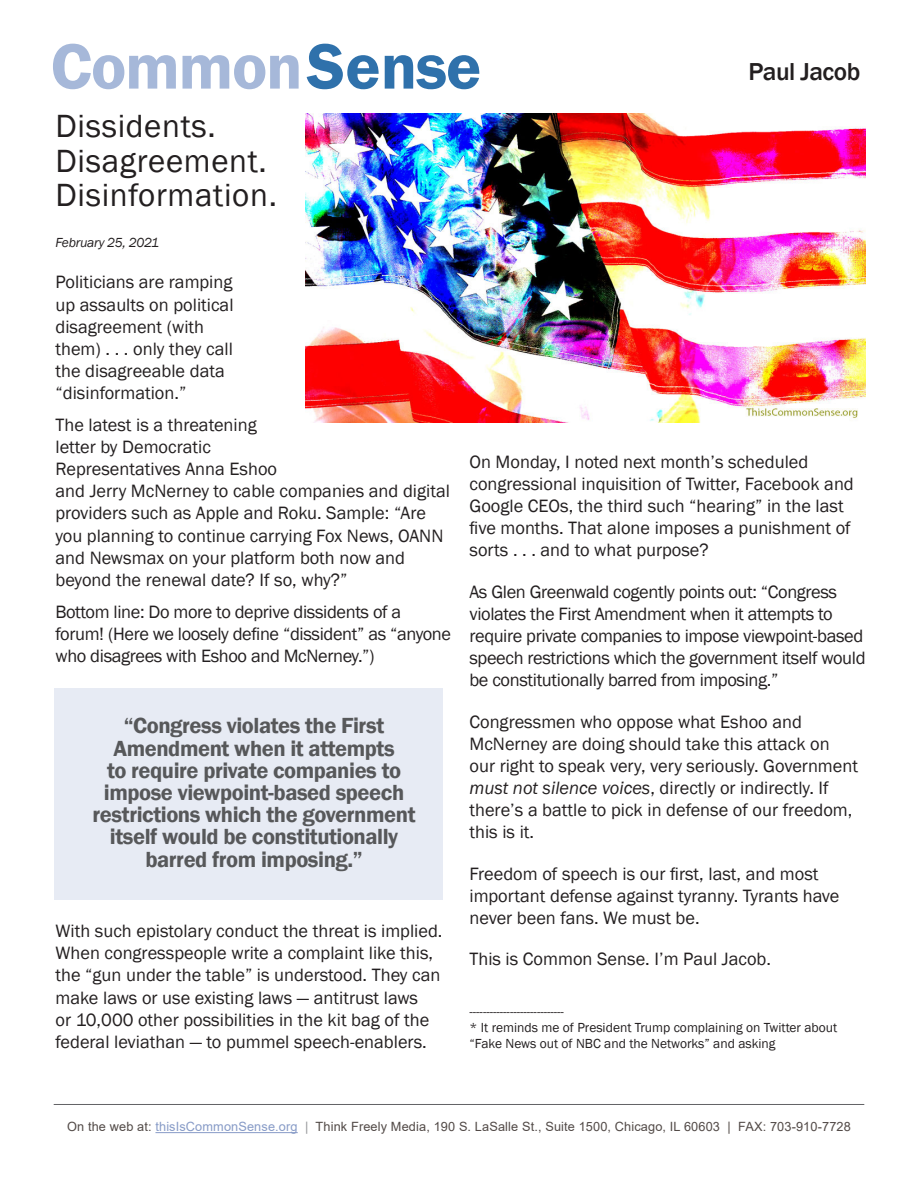
<style>
.page{position:relative;width:918px;height:1188px;background:#fff}
.page>*{position:absolute;margin:0;border:0;box-sizing:border-box;transform-origin:0 0}
.t1{font:600 66.45px "Franklin Gothic";letter-spacing:-.02em;color:#a6b8d9}
.t2{font:33px/34.5px "Franklin Gothic";letter-spacing:.02em;color:#231f20}
.t3{font:500 25.2px "Franklin Gothic";letter-spacing:-.02em;color:#231f20}
.t4{font:600 22.5px/22.2px "Franklin Gothic";letter-spacing:-.02em;color:#57585a;text-align:center}
.t5{font:18.3px/22px "Franklin Gothic";color:#231f20}
.t6{font:18.3px/22px "Franklin Gothic";letter-spacing:-.02em;color:#231f20}
.t7{font:13.5px/16.2px "Franklin Gothic";color:#231f20}
.t8{font:italic 13.5px "Franklin Gothic";letter-spacing:-.02em;color:#231f20}
.t9{font:12.75px "Arial";letter-spacing:.01em;color:#524a47}
.s1{color:#2f71ab}
.s2{font-style:italic}
.s3{color:#879bc7}
.s4{color:#939598}
</style>
<div class="page">
<hr style="left:155px;top:1132px;width:143px;height:1px;background:#879bc7">
<img style="left:305px;top:114px;width:561px;height:308px">
<hr style="left:54px;top:1104px;width:810px;height:1px;background:#636366">
<div style="left:54px;top:688px;width:388px;height:212px;background:#e7ebf4"></div>
<p class="t1" style="left:51px;top:25px;width:432px">Common<span class="s1">Sense</span></p>
<p class="t3" style="left:748px;top:56px;width:113px">Paul Jacob</p>
<p class="t2" style="left:56px;top:110px;width:223px">Dissidents.<br>Disagreement.<br>Disinformation.</p>
<p class="t8" style="left:56px;top:234px;width:105px">February 25, 2021</p>
<p class="t5" style="left:56px;top:272px;width:180px">Politicians are ramping up assaults on political disagreement (with them) . . . only they call the disagreeable data “disinformation.”</p>
<p class="t5" style="left:56px;top:415px;width:396px">The latest is a threatening<br>letter by Democratic<br>Representatives Anna Eshoo<br>and Jerry McNerney to cable companies and digital providers such as Apple and Roku. Sample: “Are you planning to continue carrying Fox News, OANN and Newsmax on your platform both now and beyond the renewal date? If so, why?”</p>
<p class="t6" style="left:56px;top:601px;width:397px">Bottom line: Do more to deprive dissidents of a forum! (Here we loosely define “dissident” as “anyone who disagrees with Eshoo and McNerney.”)</p>
<p class="t4" style="left:93px;top:715px;width:324px">“Congress violates the First<br>Amendment when it attempts<br>to require private companies to impose viewpoint-based speech restrictions which the government itself would be constitutionally barred from imposing.”</p>
<p class="t5" style="left:56px;top:921px;width:389px">With such epistolary conduct the threat is implied.<br>When congresspeople write a complaint like this, the “gun under the table” is understood. They can make laws or use existing laws — antitrust laws<br>or 10,000 other possibilities in the kit bag of the federal leviathan — to pummel speech-enablers.</p>
<p class="t5" style="left:470px;top:452px;width:386px">On Monday, I noted next month’s scheduled congressional inquisition of Twitter, Facebook and Google CEOs, the third such “hearing” in the last five months. That alone imposes a punishment of sorts . . . and to what purpose?</p>
<p class="t6" style="left:470px;top:581px;width:398px">As Glen Greenwald cogently points out: “Congress violates the First Amendment when it attempts to require private companies to impose viewpoint-based speech restrictions which the government itself would be constitutionally barred from imposing.”</p>
<p class="t5" style="left:470px;top:711px;width:390px">Congressmen who oppose what Eshoo and McNerney are doing should take this attack on our right to speak very, very seriously. Government <span class="s2">must not silence voices</span>, directly or indirectly. If there’s a battle to pick in defense of our freedom, this is it.</p>
<p class="t5" style="left:470px;top:863px;width:372px">Freedom of speech is our first, last, and most important defense against tyranny. Tyrants have never been fans. We must be.</p>
<p class="t5" style="left:470px;top:948px;width:303px">This is Common Sense. I’m Paul Jacob.</p>
<p class="t7" style="left:470px;top:1004px;width:369px">----------------------------<br>* It reminds me of President Trump complaining on Twitter about “Fake News out of NBC and the Networks” and asking</p>
<p class="t9" style="left:67px;top:1118px;width:785px">On the web at: <span class="s3">thisIsCommonSense.org</span> <span class="s4">|</span> Think Freely Media, 190 S. LaSalle St., Suite 1500, Chicago, IL 60603 | FAX: 703-910-7728</p>
</div>
